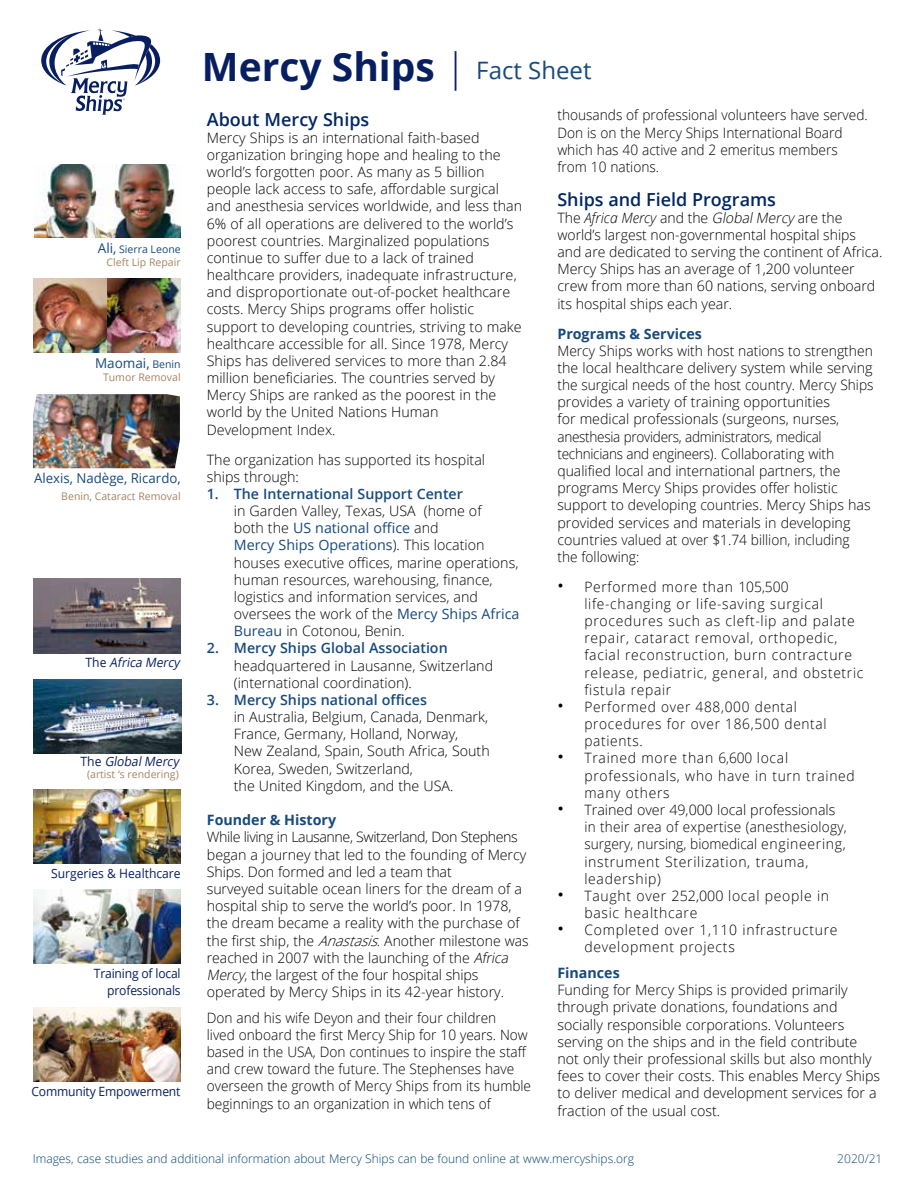
<style>
.page{position:relative;width:918px;height:1188px;background:#fff}
.page>*{position:absolute;margin:0;border:0;box-sizing:border-box;transform-origin:0 0}
.t1{font:700 39px "Open Sans";color:#071f60}
.t2{font:600 18px "Open Sans";color:#002663}
.t3{font:300 14.25px/17.1px "Open Sans";color:#000}
.t4{font:300 14.25px/17.1px "Open Sans";letter-spacing:.05em;color:#000}
.t5{font:300 14.25px/17.1px "Open Sans";color:#000;scale:.96 1}
.t6{font:300 14.25px/17.1px "Open Sans";letter-spacing:.02em;color:#000}
.t7{font:600 14.25px "Open Sans";color:#174a7d}
.t8{font:300 14.25px/17.1px "Open Sans";letter-spacing:.05em;color:#000;scale:.96 1}
.t9{font:700 14.25px "Open Sans";color:#174a7d}
.t10{font:13.5px "Open Sans";color:#174a7d}
.t11{font:12.75px/16.5px "Open Sans";letter-spacing:-.015em;color:#071f60;text-align:right;scale:.95 1}
.t12{font:italic 12.75px "Open Sans";color:#071f60;scale:.95 1}
.t13{font:300 12px "Open Sans";color:#004475}
.t14{font:300 12px "Open Sans";color:#174a7d}
.t15{font:10.5px/13.5px "Open Sans";color:#a68462;text-align:right}
.s1{font-size:13.5px;color:#174a7d}
.s2{color:#174a7d}
.s3{font-size:10.5px}
.s4{font-style:normal}
.s5{font-weight:300}
.s6{font-weight:400;font-size:24px;color:#174a7d}
.s7{font-weight:400;color:#174a7d}
.s8{font-style:italic}
.s9{font-family:"Helvetica";font-weight:400;font-size:18px}
</style>
<div class="page">
<svg style="left:41px;top:29px;width:119px;height:86px"></svg>
<img style="left:35px;top:165px;width:146px;height:73px">
<img style="left:34px;top:890px;width:147px;height:74px">
<img style="left:34px;top:1007px;width:147px;height:74px">
<img style="left:34px;top:279px;width:147px;height:74px">
<img style="left:33px;top:579px;width:148px;height:74px">
<img style="left:33px;top:790px;width:148px;height:74px">
<img style="left:33px;top:394px;width:147px;height:74px">
<img style="left:33px;top:679px;width:148px;height:74px">
<p class="t15" style="left:98px;top:242px;width:84px"><span class="s1">Ali,</span> <span class="s2">Sierra Leone<br></span>Cleft Lip Repair</p>
<p class="t10" style="left:95px;top:354px;width:87px">Maomai, <span class="s3">Benin</span></p>
<p class="t15" style="left:103px;top:370px;width:79px">Tumor Removal</p>
<p class="t10" style="left:34px;top:469px;width:148px">Alexis, Nadège, Ricardo,</p>
<p class="t15" style="left:61px;top:489px;width:121px">Benin, Cataract Removal</p>
<p class="t12" style="left:86px;top:654px;width:101px"><span class="s4">T h e</span> Africa Mercy</p>
<p class="t12" style="left:81px;top:753px;width:105px"><span class="s4">T h e</span> GlobalMercy</p>
<p class="t15" style="left:87px;top:768px;width:93px">(artist ‘s rendering)</p>
<p class="t11" style="left:51px;top:864px;width:138px">Surgeries &amp; Healthcare</p>
<p class="t11" style="left:94px;top:965px;width:93px">Training of local professionals</p>
<p class="t11" style="left:31px;top:1083px;width:158px">Community Empowerment</p>
<h1 class="t1" style="left:202px;top:39px;width:391px">Mercy Ships <span class="s5">|</span> <span class="s6">Fact Sheet</span></h1>
<p class="t2" style="left:207px;top:107px;width:164px">About Mercy Ships</p>
<p class="t3" style="left:207px;top:129px;width:317px">Mercy Ships is an international faith-based organization bringing hope and healing to the world’s forgotten poor. As many as 5 billion people lack access to safe, affordable surgical and anesthesia services worldwide, and less than 6% of all operations are delivered to the world’s poorest countries. Marginalized populations continue to suffer due to a lack of trained healthcare providers, inadequate infrastructure, and disproportionate out-of-pocket healthcare costs. Mercy Ships programs offer holistic support to developing countries, striving to make healthcare accessible for all. Since 1978, Mercy Ships has delivered services to more than 2.84 million beneficiaries. The countries served by Mercy Ships are ranked as the poorest in the world by the United Nations Human Development Index.</p>
<p class="t3" style="left:207px;top:450px;width:280px">The organization has supported its hospital ships through:</p>
<p class="t7" style="left:207px;top:484px;width:258px">1. The International Support Center</p>
<p class="t3" style="left:234px;top:502px;width:287px">in Garden Valley, Texas, USA (home of<br>both the <span class="s7">US national office</span> and<br><span class="s7">Mercy Ships Operations</span>). This location houses executive offices, marine operations, human resources, warehousing, finance, logistics and information services, and oversees the work of the <span class="s7">Mercy Ships Africa Bureau</span> in Cotonou, Benin.</p>
<p class="t7" style="left:207px;top:638px;width:242px">2. Mercy Ships Global Association</p>
<p class="t3" style="left:234px;top:657px;width:261px">headquartered in Lausanne, Switzerland (international coordination).</p>
<p class="t7" style="left:207px;top:690px;width:222px">3. Mercy Ships national offices</p>
<p class="t3" style="left:234px;top:708px;width:257px">in Australia, Belgium, Canada, Denmark, France, Germany, Holland, Norway, New Zealand, Spain, South Africa, South Korea, Sweden, Switzerland,<br>the United Kingdom, and the USA.</p>
<p class="t9" style="left:207px;top:810px;width:131px">Founder &amp; History</p>
<p class="t3" style="left:207px;top:828px;width:323px">While living in Lausanne, Switzerland, Don Stephens began a journey that led to the founding of Mercy Ships. Don formed and led a team that<br>surveyed suitable ocean liners for the dream of a hospital ship to serve the world’s poor. In 1978, the dream became a reality with the purchase of the first ship, the <span class="s8">Anastasis</span>. Another milestone was reached in 2007 with the launching of the <span class="s8">Africa Mercy</span>, the largest of the four hospital ships operated by Mercy Ships in its 42-year history.</p>
<p class="t5" style="left:207px;top:1009px;width:339px">Don and his wife Deyon and their four children<br>lived onboard the first Mercy Ship for 10 years. Now based in the USA, Don continues to inspire the staff and crew toward the future. The Stephenses have overseen the growth of Mercy Ships from its humble beginnings to an organization in which tens of</p>
<p class="t5" style="left:557px;top:106px;width:325px">thousands of professional volunteers have served.<br>Don is on the Mercy Ships International Board which has 40 active and 2 emeritus members from 10 nations.</p>
<p class="t2" style="left:557px;top:187px;width:220px">Ships and Field Programs</p>
<p class="t3" style="left:557px;top:209px;width:327px">The <span class="s8">Africa Mercy</span> and the <span class="s8">GlobalMercy</span> are the world’s largest non-governmental hospital ships and are dedicated to serving the continent of Africa.<br>Mercy Ships has an average of 1,200 volunteer crew from more than 60 nations, serving onboard its hospital ships each year.</p>
<p class="t9" style="left:557px;top:323px;width:146px">Programs &amp; Services</p>
<p class="t3" style="left:557px;top:342px;width:318px">Mercy Ships works with host nations to strengthen the local healthcare delivery system while serving the surgical needs of the host country. Mercy Ships provides a variety of training opportunities<br>for medical professionals (surgeons, nurses, anesthesia providers, administrators, medical technicians and engineers). Collaborating with qualified local and international partners, the programs Mercy Ships provides offer holistic support to developing countries. Mercy Ships has provided services and materials in developing countries valued at over $1.74 billion, including<br>the following:</p>
<p class="t4" style="left:584px;top:578px;width:280px;text-indent:-27px"><span class="s9">•</span> Performed more than 105,500 life-changing or life-saving surgical procedures such as cleft-lip and palate repair, cataract removal, orthopedic, facial reconstruction, burn contracture release, pediatric, general, and obstetric fistula repair</p>
<p class="t8" style="left:584px;top:698px;width:254px;text-indent:-27px"><span class="s9">•</span> Performed over 488,000 dental procedures for over 186,500 dental patients.</p>
<p class="t4" style="left:584px;top:749px;width:272px;text-indent:-27px"><span class="s9">•</span> Trained more than 6,600 local professionals, who have in turn trained many others</p>
<p class="t6" style="left:584px;top:801px;width:264px;text-indent:-27px"><span class="s9">•</span> Trained over 49,000 local professionals in their area of expertise (anesthesiology, surgery, nursing, biomedical engineering, instrument Sterilization, trauma, leadership)</p>
<p class="t4" style="left:584px;top:887px;width:246px;text-indent:-27px"><span class="s9">•</span> Taught over 252,000 local people in basic healthcare</p>
<p class="t4" style="left:584px;top:921px;width:255px;text-indent:-27px"><span class="s9">•</span> Completed over 1,110 infrastructure development projects</p>
<p class="t9" style="left:557px;top:963px;width:64px">Finances</p>
<p class="t3" style="left:557px;top:981px;width:324px">Funding for Mercy Ships is provided primarily through private donations, foundations and socially responsible corporations. Volunteers serving on the ships and in the field contribute not only their professional skills but also monthly fees to cover their costs. This enables Mercy Ships to deliver medical and development services for a fraction of the usual cost.</p>
<p class="t13" style="left:33px;top:1151px;width:603px">Images, case studies and additional information about Mercy Ships can be found online at www.mercyships.org</p>
<p class="t14" style="left:837px;top:1151px;width:47px">2020/21</p>
</div>
